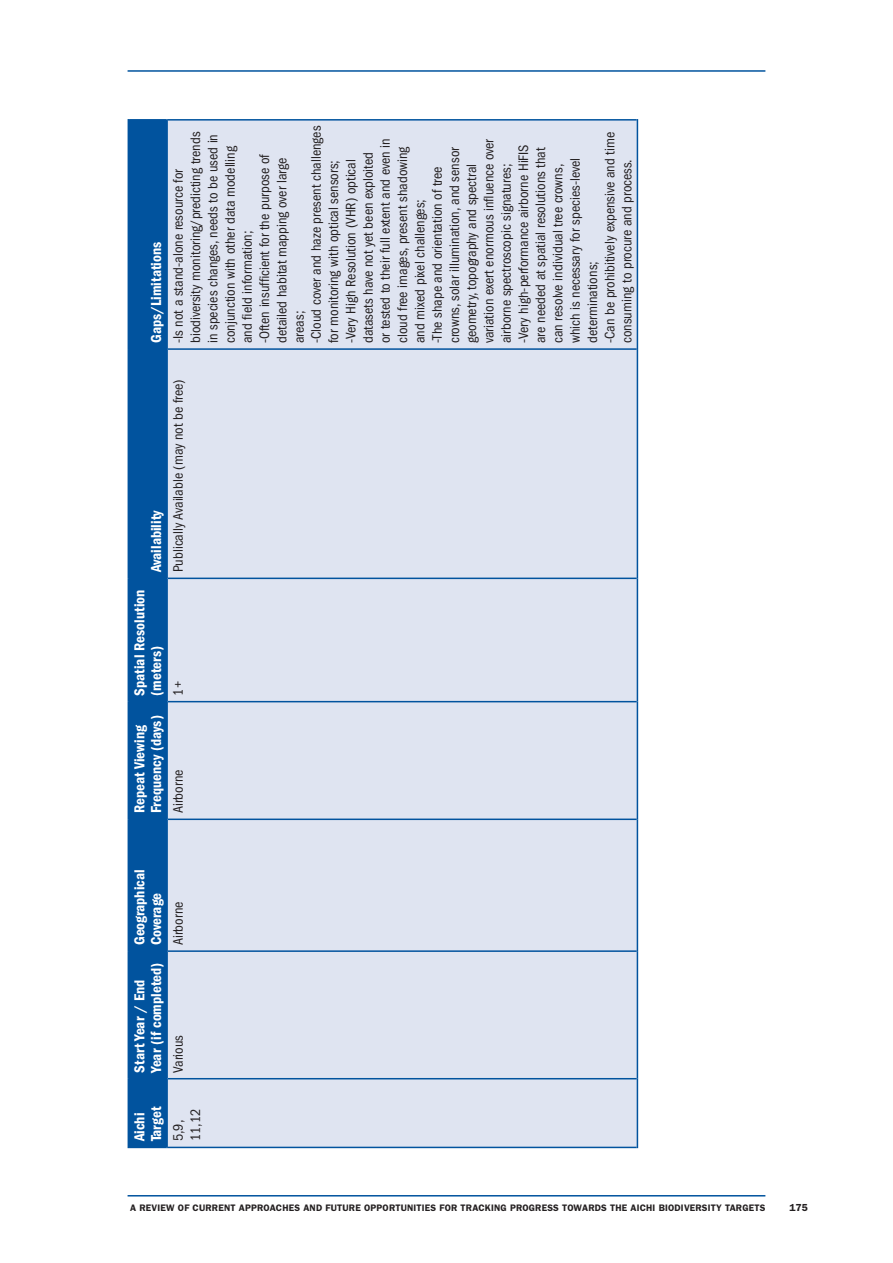
<style>
.page{position:relative;width:893px;height:1263px;background:#fff}
.page>*{position:absolute;margin:0;border:0;box-sizing:border-box;transform-origin:0 0}
.t1{font:15px/16.5px "ITC Franklin Gothic Std Dm Cd";color:#fff}
.t2{font:condensed 14.25px/17.2px "ITC Franklin Gothic Std";color:#231f20}
.t3{font:600 10.2px "ITC Franklin Gothic Std";color:#231f20}
.t4{font:600 9.45px "ITC Franklin Gothic Std";letter-spacing:.02em;color:#231f20}
</style>
<div class="page">
<hr style="left:128px;top:1195px;width:637px;height:1px;background:#01539e">
<hr style="left:128px;top:70px;width:637px;height:2px;background:#01539e">
<div style="left:129px;top:121px;width:37px;height:1026px;background:#01539e"></div>
<div style="left:168px;top:121px;width:469px;height:1026px;background:#dfe4f1"></div>
<hr style="left:168px;top:1147px;width:469px;height:1px;background:#01539e">
<hr style="left:168px;top:1078px;width:469px;height:1px;background:#01539e">
<hr style="left:168px;top:950px;width:469px;height:2px;background:#01539e">
<hr style="left:168px;top:818px;width:469px;height:2px;background:#01539e">
<hr style="left:168px;top:701px;width:469px;height:1px;background:#01539e">
<hr style="left:168px;top:578px;width:469px;height:1px;background:#01539e">
<hr style="left:168px;top:348px;width:469px;height:2px;background:#01539e">
<hr style="left:168px;top:119px;width:469px;height:2px;background:#01539e">
<hr style="left:637px;top:1079px;width:1px;height:69px;background:#01539e">
<hr style="left:637px;top:951px;width:1px;height:128px;background:#01539e">
<hr style="left:637px;top:819px;width:1px;height:132px;background:#01539e">
<hr style="left:637px;top:702px;width:1px;height:117px;background:#01539e">
<hr style="left:637px;top:578px;width:1px;height:124px;background:#01539e">
<hr style="left:637px;top:349px;width:1px;height:229px;background:#01539e">
<hr style="left:637px;top:119px;width:1px;height:230px;background:#01539e">
<hr style="left:128px;top:1079px;width:1px;height:69px;background:#01539e">
<hr style="left:129px;top:1147px;width:37px;height:1px;background:#01539e">
<hr style="left:128px;top:951px;width:1px;height:128px;background:#01539e">
<hr style="left:129px;top:1078px;width:37px;height:1px;background:#01539e">
<hr style="left:128px;top:819px;width:1px;height:132px;background:#01539e">
<hr style="left:129px;top:950px;width:37px;height:2px;background:#01539e">
<hr style="left:128px;top:702px;width:1px;height:117px;background:#01539e">
<hr style="left:129px;top:818px;width:37px;height:2px;background:#01539e">
<hr style="left:128px;top:578px;width:1px;height:124px;background:#01539e">
<hr style="left:129px;top:701px;width:37px;height:1px;background:#01539e">
<hr style="left:128px;top:349px;width:1px;height:229px;background:#01539e">
<hr style="left:129px;top:578px;width:37px;height:1px;background:#01539e">
<hr style="left:128px;top:119px;width:1px;height:230px;background:#01539e">
<hr style="left:129px;top:348px;width:37px;height:2px;background:#01539e">
<hr style="left:129px;top:119px;width:37px;height:2px;background:#01539e">
<hr style="left:166px;top:1079px;width:2px;height:69px;background:#01539e">
<hr style="left:166px;top:951px;width:2px;height:128px;background:#01539e">
<hr style="left:166px;top:819px;width:2px;height:132px;background:#01539e">
<hr style="left:166px;top:702px;width:2px;height:117px;background:#01539e">
<hr style="left:166px;top:578px;width:2px;height:124px;background:#01539e">
<hr style="left:166px;top:349px;width:2px;height:229px;background:#01539e">
<hr style="left:166px;top:119px;width:2px;height:230px;background:#01539e">
<p class="t1" style="left:148px;top:343px;width:103px;rotate:-90deg">Gaps/Limitations</p>
<p class="t2" style="left:170px;top:343px;width:219px;rotate:-90deg">-Is not a stand-alone resource for biodiversity monitoring/predicting trends in species changes, needs to be used in conjunction with other data modelling and field information;<br>-Often insufficient for the purpose of detailed habitat mapping over large areas;<br>-Cloud cover and haze present challenges for monitoring with optical sensors;<br>-Very High Resolution (VHR) optical datasets have not yet been exploited<br>or tested to their full extent and even in cloud free images, present shadowing and mixed pixel challenges;<br>-The shape and orientation of tree crowns, solar illumination, and sensor geometry, topography and spectral variation exert enormous influence over airborne spectroscopic signatures;<br>-Very high-performance airborne HiFIS are needed at spatial resolutions that can resolve individual tree crowns,<br>which is necessary for species-level determinations;<br>-Can be prohibitively expensive and time consuming to procure and process.</p>
<p class="t1" style="left:148px;top:572px;width:64px;rotate:-90deg">Availability</p>
<p class="t1" style="left:131px;top:696px;width:107px;rotate:-90deg">Spatial Resolution (meters)</p>
<p class="t1" style="left:131px;top:813px;width:100px;rotate:-90deg">Repeat Viewing<br>Frequency (days)</p>
<p class="t2" style="left:170px;top:572px;width:194px;rotate:-90deg">Publically Available (may not be free)</p>
<p class="t2" style="left:170px;top:696px;width:16px;rotate:-90deg">1+</p>
<p class="t2" style="left:170px;top:813px;width:45px;rotate:-90deg">Airborne</p>
<p class="t1" style="left:131px;top:945px;width:77px;rotate:-90deg">Geographical<br>Coverage</p>
<p class="t1" style="left:131px;top:1073px;width:112px;rotate:-90deg">Start Year / End<br>Year (if completed)</p>
<p class="t2" style="left:170px;top:945px;width:45px;rotate:-90deg">Airborne</p>
<p class="t2" style="left:170px;top:1073px;width:39px;rotate:-90deg">Various</p>
<p class="t1" style="left:131px;top:1141px;width:36px;rotate:-90deg">Aichi<br>Target</p>
<p class="t2" style="left:170px;top:1141px;width:34px;rotate:-90deg">5,9,<br>11,12</p>
<p class="t4" style="left:130px;top:1202px;width:637px">A REVIEW OF CURRENT APPROACHES AND FUTURE OPPORTUNITIES FOR TRACKING PROGRESS TOWARDS THE AICHI BIODIVERSITY TARGETS</p>
<p class="t3" style="left:789px;top:1201px;width:20px">175</p>
</div>
